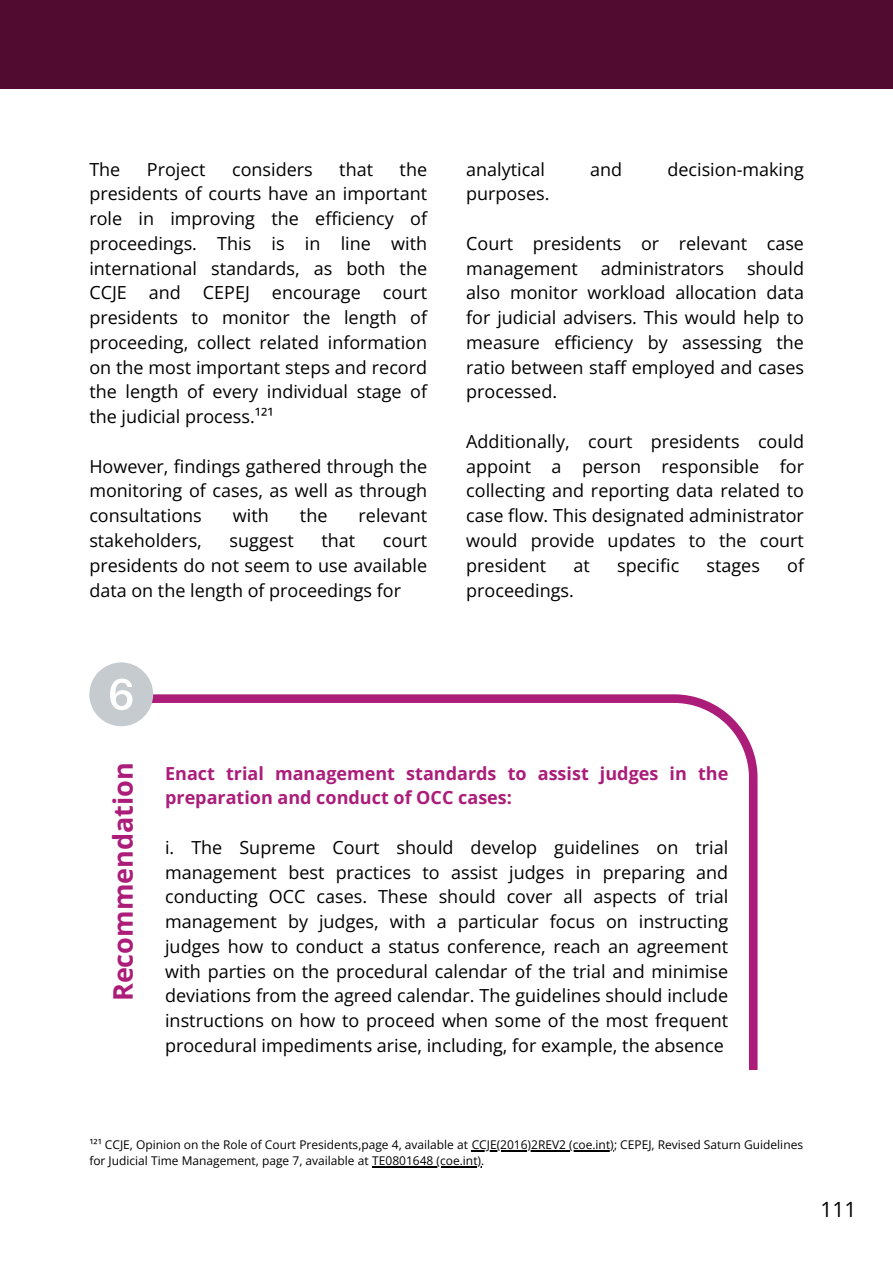
<style>
.page{position:relative;width:893px;height:1264px;background:#fff}
.page>*{position:absolute;margin:0;border:0;box-sizing:border-box;transform-origin:0 0}
.t1{font:700 27px "Open Sans";color:#ab1d79}
.t2{font:21px "Open Sans";color:#000}
.t3{font:18px/24.8px "Open Sans";color:#000;text-align:justify}
.t4{font:700 18px/24.8px "Open Sans";color:#ab1d79}
.t5{font:12px "Open Sans";color:#000}
</style>
<div class="page">
<hr style="left:471px;top:1150px;width:143px;height:1px;background:#000">
<hr style="left:372px;top:1166px;width:109px;height:1px;background:#000">
<svg style="left:153px;top:694px;width:604px;height:375px"></svg>
<svg style="left:89px;top:662px;width:64px;height:64px"></svg>
<div style="left:0;top:0;width:892px;height:89px;background:#510b30"></div>
<h4 class="t3" style="left:89px;top:156px;width:33px">The</h4>
<h4 class="t3" style="left:147px;top:156px;width:60px">Project</h4>
<h4 class="t3" style="left:232px;top:156px;width:82px">considers</h4>
<h4 class="t3" style="left:339px;top:156px;width:35px">that</h4>
<h4 class="t3" style="left:89px;top:156px;width:339px;text-indent:310px">the presidents of courts have an important role in improving the efficiency of proceedings. This is in line with international standards, as both the CCJE and CEPEJ encourage court presidents to monitor the length of proceeding, collect related information on the most important steps and record the length of every individual stage of the judicial process.¹²¹</h4>
<h4 class="t3" style="left:89px;top:453px;width:339px">However, findings gathered through the monitoring of cases, as well as through consultations</h4>
<h4 class="t3" style="left:233px;top:503px;width:37px">with</h4>
<h4 class="t3" style="left:300px;top:503px;width:29px">the</h4>
<h4 class="t3" style="left:358px;top:503px;width:70px">relevant</h4>
<h4 class="t3" style="left:89px;top:527px;width:114px">stakeholders,</h4>
<h4 class="t3" style="left:229px;top:527px;width:66px">suggest</h4>
<h4 class="t3" style="left:321px;top:527px;width:35px">that</h4>
<h4 class="t3" style="left:89px;top:527px;width:339px;text-indent:293px">court presidents do not seem to use available data on the length of proceedings for</h4>
<h4 class="t3" style="left:466px;top:156px;width:80px">analytical</h4>
<h4 class="t3" style="left:590px;top:156px;width:34px">and</h4>
<h4 class="t3" style="left:667px;top:156px;width:138px">decision-making</h4>
<h4 class="t3" style="left:466px;top:181px;width:85px">purposes.</h4>
<h4 class="t3" style="left:466px;top:230px;width:339px">Court presidents or relevant case management</h4>
<h4 class="t3" style="left:466px;top:255px;width:339px;text-indent:281px">should also monitor workload allocation data for judicial advisers. This would help to measure efficiency by assessing the ratio between staff employed and cases processed.</h4>
<h4 class="t3" style="left:466px;top:428px;width:339px">Additionally, court presidents could appoint a person responsible for collecting and reporting data related to case flow. This designated administrator would provide updates to the court president</h4>
<h4 class="t3" style="left:601px;top:255px;width:125px">administrators</h4>
<h4 class="t3" style="left:573px;top:552px;width:18px">at</h4>
<h4 class="t3" style="left:617px;top:552px;width:64px">specific</h4>
<h4 class="t3" style="left:706px;top:552px;width:55px">stages</h4>
<h4 class="t3" style="left:787px;top:552px;width:18px">of</h4>
<h4 class="t3" style="left:466px;top:577px;width:109px">proceedings.</h4>
<p class="t1" style="left:104px;top:1001px;width:240px;rotate:-90deg">Recommendation</p>
<h3 class="t4" style="left:165px;top:760px;width:564px">Enact trial management standards to assist judges in the preparation and conduct of OCC cases:</h3>
<h4 class="t3" style="left:165px;top:834px;width:564px">i. The Supreme Court should develop guidelines on trial management best practices to assist judges in preparing and conducting OCC cases. These should cover all aspects of trial management by judges, with a particular focus on instructing judges how to conduct a status conference, reach an agreement with parties on the procedural calendar of the trial and minimise deviations from the agreed calendar. The guidelines should include instructions on how to proceed when some of the most frequent procedural impediments arise, including, for example, the absence</h4>
<p class="t5" style="left:89px;top:1136px;width:715px">¹²¹ CCJE, Opinion on the Role of Court Presidents,page 4, available at CCJE(2016)2REV2 (coe.int); CEPEJ, Revised Saturn Guidelines</p>
<p class="t5" style="left:89px;top:1152px;width:396px">for Judicial Time Management, page 7, available at TE0801648 (coe.int).</p>
<h2 class="t2" style="left:820px;top:1194px;width:37px">111</h2>
</div>
